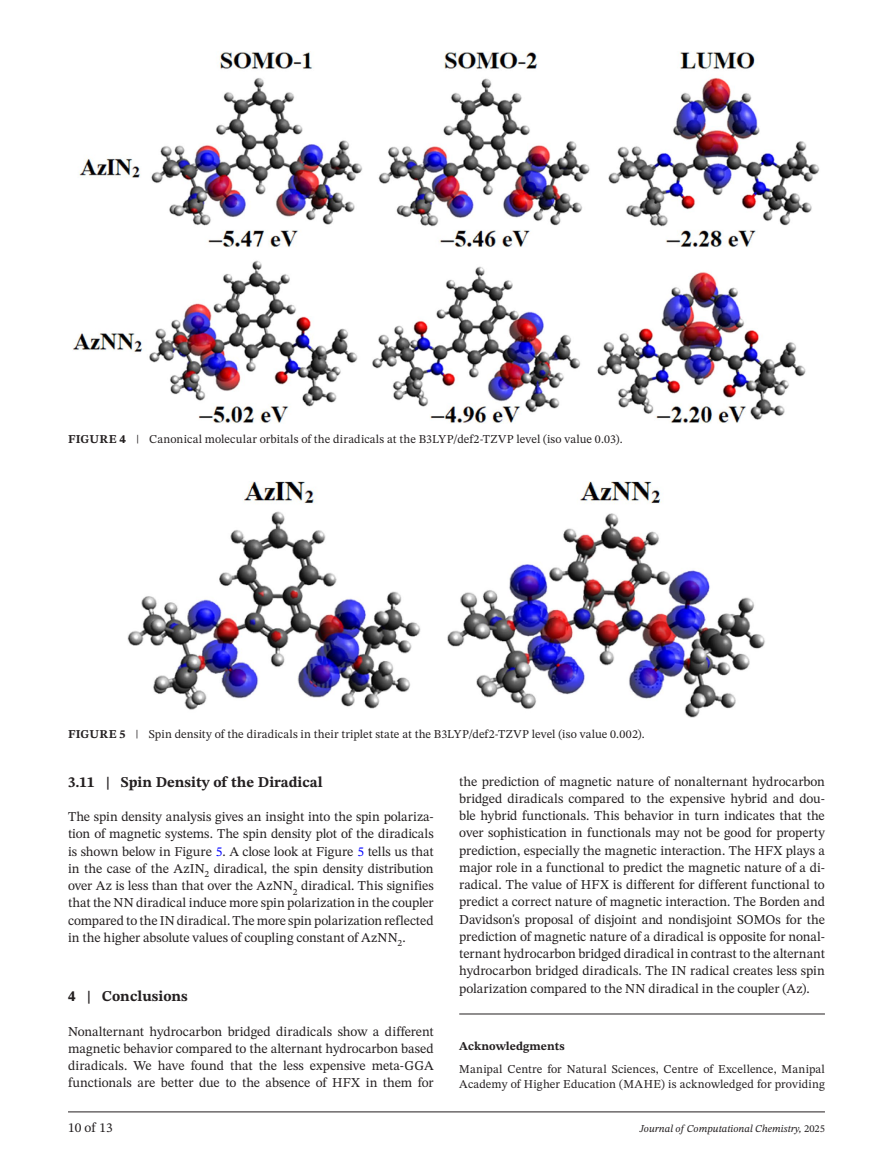
<style>
.page{position:relative;width:893px;height:1174px;background:#fff}
.page>*{position:absolute;margin:0;border:0;box-sizing:border-box;transform-origin:0 0}
.t1{font:700 15px "STIX Two Text";color:#231f20}
.t2{font:13.5px/17.2px "STIX Two Text";color:#231f20;text-align:justify}
.t3{font:12px/15px "STIX Two Text";letter-spacing:.01em;color:#231f20}
.t4{font:700 12px "STIX Two Text";color:#231f20}
.t5{font:italic 10.5px "STIX Two Text";color:#231f20}
.s1{font-weight:700}
.s2{color:#00f}
.s3{font-style:normal}
</style>
<div class="page">
<hr style="left:68px;top:1111px;width:757px;height:1px;background:#231f20">
<hr style="left:459px;top:1013px;width:366px;height:1px;background:#231f20">
<img style="left:72px;top:51px;width:748px;height:372px">
<img style="left:128px;top:481px;width:637px;height:236px">
<p class="t3" style="left:68px;top:431px;width:556px"><span class="s1">FIGURE 4</span> | Canonical molecular orbitals of the diradicals at the B3LYP/def2-TZVP level (iso value 0.03).</p>
<p class="t3" style="left:68px;top:726px;width:578px"><span class="s1">FIGURE 5</span> | Spin density of the diradicals in their triplet state at the B3LYP/def2-TZVP level (iso value 0.002).</p>
<p class="t1" style="left:68px;top:771px;width:256px">3.11 | Spin Density of the Diradical</p>
<p class="t2" style="left:68px;top:808px;width:367px">The spin density analysis gives an insight into the spin polariza&shy;tion of magnetic systems. The spin density plot of the diradicals is shown below in Figure <span class="s2">5</span>. A close look at Figure <span class="s2">5</span> tells us that in the case of the AzIN<sub>2</sub> diradical, the spin density distribution over Az is less than that over the AzNN<sub>2</sub> diradical. This signifies that the NN diradical induce more spin polarization in the coupler compared to the IN diradical. The more spin polarization reflected in the higher absolute values of coupling constant of AzNN<sub>2</sub>.</p>
<p class="t1" style="left:68px;top:985px;width:121px">4 | Conclusions</p>
<p class="t2" style="left:68px;top:1022px;width:367px">Nonalternant hydrocarbon bridged diradicals show a different magnetic behavior compared to the alternant hydrocarbon based diradicals. We have found that the less expensive meta-GGA functionals are better due to the absence of HFX in them for</p>
<p class="t2" style="left:459px;top:772px;width:367px">the prediction of magnetic nature of nonalternant hydrocarbon bridged diradicals compared to the expensive hybrid and dou&shy;ble hybrid functionals. This behavior in turn indicates that the over sophistication in functionals may not be good for property prediction, especially the magnetic interaction. The HFX plays a major role in a functional to predict the magnetic nature of a di&shy;radical. The value of HFX is different for different functional to predict a correct nature of magnetic interaction. The Borden and Davidson's proposal of disjoint and nondisjoint SOMOs for the prediction of magnetic nature of a diradical is opposite for nonal&shy;ternant hydrocarbon bridged diradical in contrast to the alternant hydrocarbon bridged diradicals. The IN radical creates less spin polarization compared to the NN diradical in the coupler (Az).</p>
<p class="t4" style="left:459px;top:1037px;width:107px">Acknowledgments</p>
<p class="t3" style="left:459px;top:1061px;width:367px">Manipal Centre for Natural Sciences, Centre of Excellence, Manipal<br>Academy of Higher Education (MAHE) is acknowledged for providing</p>
<p class="t2" style="left:68px;top:1119px;width:46px">10 of 13</p>
<p class="t5" style="left:640px;top:1121px;width:187px">Journal of Computational Chemistry, <span class="s3">2025</span></p>
</div>
